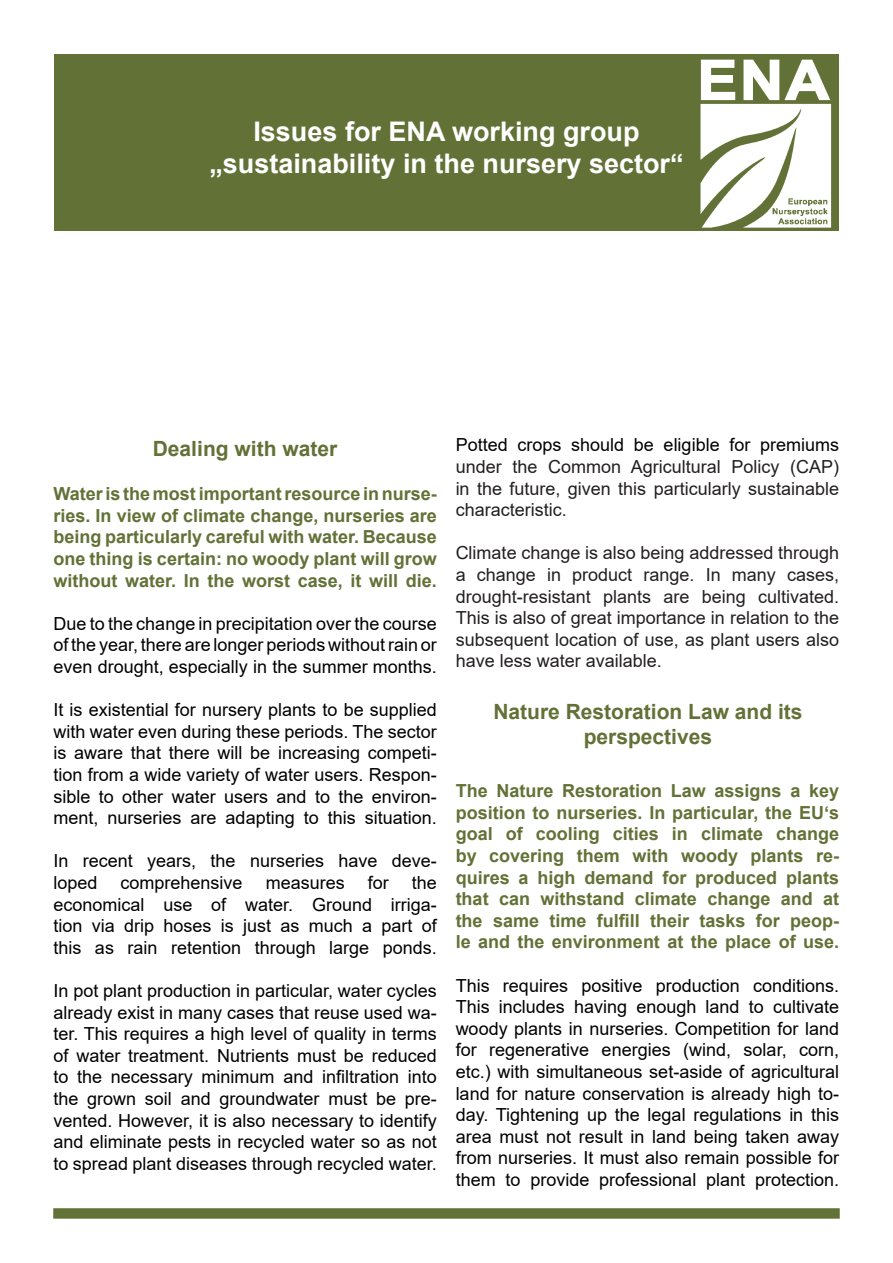
<style>
.page{position:relative;width:893px;height:1263px;background:#fff}
.page>*{position:absolute;margin:0;border:0;box-sizing:border-box;transform-origin:0 0}
.t1{font:700 27px/32.4px "Arial";color:#fff;text-align:center}
.t2{font:700 21px/25.2px "Arial";color:#627136;text-align:center}
.t3{font:18px/21.6px "Arial";color:#000001;text-align:justify}
.t4{font:700 18px/21.6px "Arial";color:#627136;text-align:justify}
.t5{font:18px/21.6px "Arial";color:#231f20;text-align:justify}
</style>
<div class="page">
<div style="left:54px;top:54px;width:785px;height:176px;background:#627136"></div>
<img style="left:700px;top:59px;width:132px;height:169px">
<div style="left:53px;top:1208px;width:787px;height:11px;background:#627136;border:2px solid #627136"></div>
<h1 class="t1" style="left:209px;top:115px;width:476px">Issues for ENA working group „sustainability in the nursery sector“</h1>
<p class="t2" style="left:153px;top:436px;width:186px">Dealing with water</p>
<p class="t4" style="left:53px;top:483px;width:385px">Water is the most important resource in nurse&shy;ries. In view of climate change, nurseries are being particularly careful with water. Because one thing is certain: no woody plant will grow without water. In the worst case, it will die.</p>
<p class="t3" style="left:53px;top:612px;width:385px">Due to the change in precipitation over the course of the year, there are longer periods without rain or even drought, especially in the summer months.</p>
<p class="t3" style="left:53px;top:699px;width:385px">It is existential for nursery plants to be supplied with water even during these periods. The sector is aware that there will be increasing competi&shy;tion from a wide variety of water users. Respon&shy;sible to other water users and to the environ&shy;ment, nurseries are adapting to this situation.</p>
<p class="t3" style="left:53px;top:850px;width:385px">In recent years, the nurseries have deve&shy;loped</p>
<p class="t3" style="left:121px;top:872px;width:124px">comprehensive</p>
<p class="t3" style="left:266px;top:872px;width:81px">measures</p>
<p class="t3" style="left:368px;top:872px;width:23px">for</p>
<p class="t3" style="left:53px;top:872px;width:385px;text-indent:358px">the economical use of water. Ground irriga&shy;tion via drip hoses is just as much a part of this as rain retention through large ponds.</p>
<p class="t3" style="left:53px;top:980px;width:385px">In pot plant production in particular, water cycles already exist in many cases that reuse used wa&shy;ter. This requires a high level of quality in terms of water treatment. Nutrients must be reduced to the necessary minimum and infiltration into the grown soil and groundwater must be pre&shy;vented. However, it is also necessary to identify and eliminate pests in recycled water so as not to spread plant diseases through recycled water.</p>
<p class="t3" style="left:456px;top:434px;width:385px">Potted crops should be eligible for premiums</p>
<p class="t5" style="left:456px;top:456px;width:385px">under the Common Agricultural Policy (CAP) in the future, given this particularly sustainable characteristic.</p>
<p class="t5" style="left:456px;top:542px;width:385px">Climate change is also being addressed through a change in product range. In many cases, drought-resistant plants are being cultivated.<br>This is also of great importance in relation to the subsequent location of use, as plant users also have less water available.</p>
<p class="t2" style="left:493px;top:699px;width:311px">Nature Restoration Law and its perspectives</p>
<p class="t4" style="left:456px;top:780px;width:385px">The Nature Restoration Law assigns a key position to nurseries. In particular, the EU‘s goal of cooling cities in climate change by covering them with woody plants re&shy;quires a high demand for produced plants that can withstand climate change and at the same time fulfill their tasks for peop&shy;le and the environment at the place of use.</p>
<p class="t3" style="left:456px;top:974px;width:385px">This requires positive production conditions.<br>This includes having enough land to cultivate woody plants in nurseries. Competition for land for regenerative energies (wind, solar, corn, etc.) with simultaneous set-aside of agricultural land for nature conservation is already high to&shy;day. Tightening up the legal regulations in this area must not result in land being taken away from nurseries. It must also remain possible for them to provide professional plant protection.</p>
</div>
